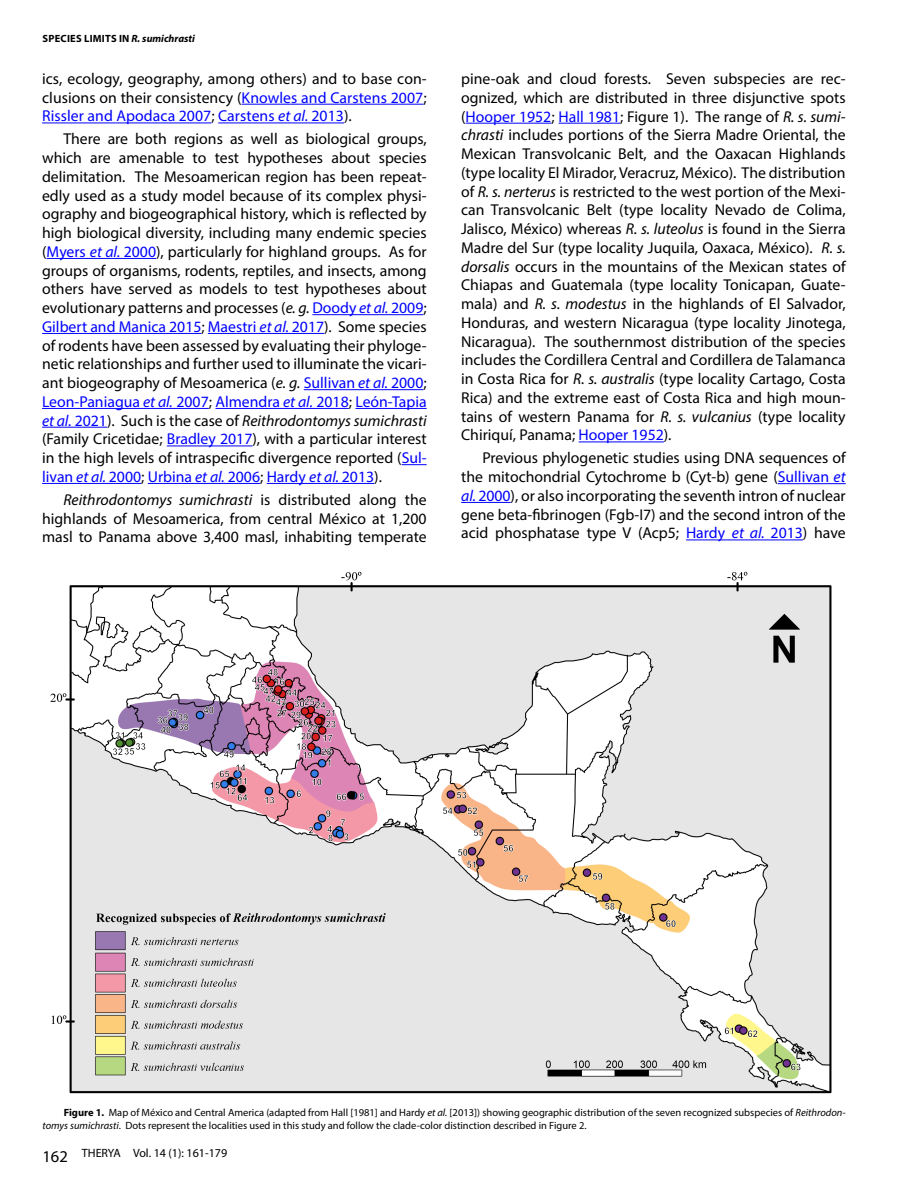
<style>
.page{position:relative;width:918px;height:1188px;background:#fff}
.page>*{position:absolute;margin:0;border:0;box-sizing:border-box;transform-origin:0 0}
.TextoGeneral{font:15.75px/18.8px "Myriad Pro";color:#000;text-align:justify}
.t1{font:12px "Myriad Pro";color:#000}
.Tex_Fig_yTab{font:10.5px/13.5px "Myriad Pro";color:#000}
.t2{font:700 10.5px "Myriad Pro";letter-spacing:.02em;color:#000}
.s1{font-style:italic}
.s2{color:#00f}
.s3{font-style:italic;color:#00f}
.s4{font-weight:700}
.s5{font-size:16.5px}
</style>
<div class="page">
<hr style="left:242px;top:104px;width:181px;height:1px;background:#00f">
<hr style="left:42px;top:123px;width:169px;height:1px;background:#00f">
<hr style="left:218px;top:123px;width:126px;height:1px;background:#00f">
<hr style="left:47px;top:258px;width:109px;height:1px;background:#00f">
<hr style="left:312px;top:314px;width:111px;height:1px;background:#00f">
<hr style="left:42px;top:333px;width:160px;height:1px;background:#00f">
<hr style="left:208px;top:333px;width:116px;height:1px;background:#00f">
<hr style="left:304px;top:389px;width:119px;height:1px;background:#00f">
<hr style="left:42px;top:408px;width:167px;height:1px;background:#00f">
<hr style="left:215px;top:408px;width:134px;height:1px;background:#00f">
<hr style="left:355px;top:408px;width:72px;height:1px;background:#00f">
<hr style="left:42px;top:427px;width:65px;height:1px;background:#00f">
<hr style="left:167px;top:446px;width:85px;height:1px;background:#00f">
<svg style="left:402px;top:464px;width:25px;height:1px"></svg>
<hr style="left:42px;top:483px;width:99px;height:1px;background:#00f">
<hr style="left:148px;top:483px;width:112px;height:1px;background:#00f">
<hr style="left:267px;top:483px;width:107px;height:1px;background:#00f">
<hr style="left:466px;top:123px;width:85px;height:1px;background:#00f">
<hr style="left:559px;top:123px;width:61px;height:1px;background:#00f">
<hr style="left:579px;top:442px;width:85px;height:1px;background:#00f">
<hr style="left:778px;top:483px;width:68px;height:1px;background:#00f">
<hr style="left:461px;top:502px;width:50px;height:1px;background:#00f">
<hr style="left:686px;top:540px;width:117px;height:1px;background:#00f">
<img style="left:50px;top:571px;width:782px;height:523px">
<p class="t2" style="left:43px;top:31px;width:154px">SPECIES LIMITS IN <span class="s1">R. sumichrasti</span></p>
<p class="TextoGeneral" style="left:42px;top:69px;width:386px">ics, ecology, geography, among others) and to base con&shy;clusions on their consistency (<span class="s2">Knowles and Carstens 2007</span>; <span class="s2">Rissler and Apodaca 2007</span>; <span class="s2">Carstens</span> <span class="s3">et al.</span> <span class="s2">2013</span>).</p>
<p class="TextoGeneral" style="left:42px;top:129px;width:386px;text-indent:21px">There are both regions as well as biological groups, which are amenable to test hypotheses about species delimitation. The Mesoamerican region has been repeat&shy;edly used as a study model because of its complex physi&shy;ography and biogeographical history, which is reflected by high biological diversity, including many endemic species (<span class="s2">Myers</span> <span class="s3">et al.</span> <span class="s2">2000</span>), particularly for highland groups. As for groups of organisms, rodents, reptiles, and insects, among others have served as models to test hypotheses about evolutionary patterns and processes (<span class="s1">e. g.</span> <span class="s2">Doody</span> <span class="s3">et al.</span> <span class="s2">2009</span>; <span class="s2">Gilbert and Manica 2015</span>; <span class="s2">Maestri</span> <span class="s3">et al.</span> <span class="s2">2017</span>). Some species of rodents have been assessed by evaluating their phyloge&shy;netic relationships and further used to illuminate the vicari&shy;ant biogeography of Mesoamerica (<span class="s1">e. g.</span> <span class="s2">Sullivan</span> <span class="s3">et al.</span> <span class="s2">2000</span>; <span class="s2">Leon-Paniagua</span> <span class="s3">et al.</span> <span class="s2">2007</span>; <span class="s2">Almendra</span> <span class="s3">et al.</span> <span class="s2">2018</span>; <span class="s2">León-Tapia </span><span class="s3">et al.</span> <span class="s2">2021</span>). Such is the case of <span class="s1">Reithrodontomys sumichrasti </span>(Family Cricetidae; <span class="s2">Bradley 2017</span>), with a particular interest in the high levels of intraspecific divergence reported (<span class="s2">Sul&shy;livan</span> <span class="s3">et al.</span> <span class="s2">2000</span>; <span class="s2">Urbina</span> <span class="s3">et al.</span> <span class="s2">2006</span>; <span class="s2">Hardy</span> <span class="s3">et al.</span> <span class="s2">2013</span>).</p>
<p class="TextoGeneral" style="left:42px;top:490px;width:386px;text-indent:21px"><span class="s1">Reithrodontomys sumichrasti</span> is distributed along the highlands of Mesoamerica, from central México at 1,200 masl to Panama above 3,400 masl, inhabiting temperate</p>
<p class="TextoGeneral" style="left:461px;top:69px;width:386px">pine-oak and cloud forests. Seven subspecies are rec&shy;ognized, which are distributed in three disjunctive spots (<span class="s2">Hooper 1952</span>; <span class="s2">Hall 1981</span>; Figure 1). The range of <span class="s1">R. s. sumi&shy;chrasti</span> includes portions of the Sierra Madre Oriental, the Mexican Transvolcanic Belt, and the Oaxacan Highlands (type locality El Mirador, Veracruz, México). The distribution of <span class="s1">R. s. nerterus</span> is restricted to the west portion of the Mexi&shy;can Transvolcanic Belt (type locality Nevado de Colima, Jalisco, México) whereas <span class="s1">R. s. luteolus</span> is found in the Sierra Madre del Sur (type locality Juquila, Oaxaca, México). <span class="s1">R. s. dorsalis</span> occurs in the mountains of the Mexican states of Chiapas and Guatemala (type locality Tonicapan, Guate&shy;mala) and <span class="s1">R. s. modestus</span> in the highlands of El Salvador, Honduras, and western Nicaragua (type locality Jinotega, Nicaragua). The southernmost distribution of the species includes the Cordillera Central and Cordillera de Talamanca in Costa Rica for <span class="s1">R. s. australis</span> (type locality Cartago, Costa Rica) and the extreme east of Costa Rica and high moun&shy;tains of western Panama for <span class="s1">R. s. vulcanius</span> (type locality Chiriquí, Panama; <span class="s2">Hooper 1952</span>).</p>
<p class="TextoGeneral" style="left:461px;top:448px;width:386px;text-indent:21px">Previous phylogenetic studies using DNA sequences of the mitochondrial Cytochrome b (Cyt-b) gene (<span class="s2">Sullivan</span> <span class="s3">et al.</span> <span class="s2">2000</span>), or also incorporating the seventh intron of nuclear gene beta-fibrinogen (Fgb-I7) and the second intron of the acid phosphatase type V (Acp5; <span class="s2">Hardy</span> <span class="s3">et al.</span> <span class="s2">2013</span>) have</p>
<p class="Tex_Fig_yTab" style="left:43px;top:1105px;width:805px;text-indent:21px"><span class="s4">Figure 1.</span> Map of México and Central America (adapted from Hall [1981] and Hardy <span class="s1">et al.</span> [2013]) showing geographic distribution of the seven recognized subspecies of <span class="s1">Reithrodon&shy;tomys sumichrasti</span>. Dots represent the localities used in this study and follow the clade-color distinction described in Figure 2.</p>
<p class="t1" style="left:43px;top:1146px;width:186px"><span class="s5">162</span> THERYA Vol. 14 (1): 161-179</p>
</div>
